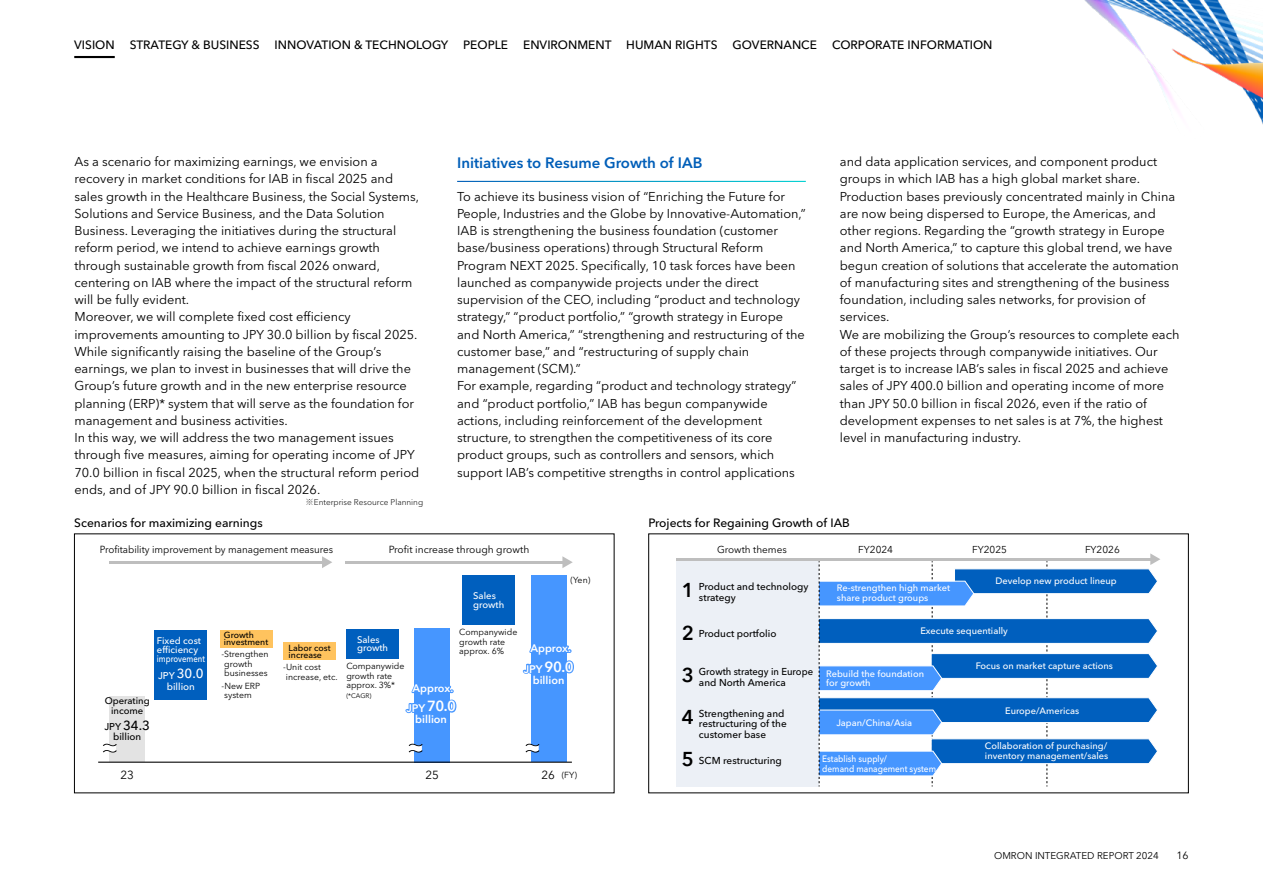
<style>
.page{position:relative;width:1263px;height:893px;background:#fff}
.page>*{position:absolute;margin:0;border:0;box-sizing:border-box;transform-origin:0 0}
.t1{font:600 15px "Avenir Next W1 G";color:#005eb8}
.t2{font:600 14.55px "Avenir Next W1 G";color:#fff}
.t3{font:500 13.2px "Avenir Next W1 G";color:#000}
.t4{font:500 13.2px "Avenir Next W1 G";color:#fff}
.t5{font:12.75px/17.2px "Avenir Next W1 G";color:#000}
.t6{font:500 12px "Avenir Next W1 G";color:#000}
.t7{font:11.7px "Avenir Next W1 G";color:#000}
.t8{font:600 10.95px "Avenir Next W1 G";color:#fff}
.t9{font:10.5px "Avenir Next W1 G";color:#000}
.t10{font:10.2px "Avenir Next W1 G";color:#000;scale:.96 1}
.t11{font:10.2px "Avenir Next W1 G";color:#000}
.t12{font:500 10.05px/10.6px "Avenir Next W1 G";color:#000}
.t13{font:500 10.05px/10.6px "Avenir Next W1 G";color:#000;scale:.95 1}
.t14{font:10.05px "Avenir Next W1 G";color:#000}
.t15{font:500 9.9px "Avenir Next W1 G";color:#000}
.t16{font:500 9.9px "Avenir Next W1 G";color:#fff}
.t17{font:9.75px "Avenir Next W1 G";color:#000}
.t18{font:500 9.45px/8.7px "Avenir Next W1 G";color:#fff}
.t19{font:500 9.45px/10.2px "Avenir Next W1 G";color:#000;text-align:center}
.t20{font:500 9.3px/10.1px "Avenir Next W1 G";color:#fff}
.t21{font:500 9.3px/10.1px "Avenir Next W1 G";color:#fff;scale:.9 1}
.t22{font:8.7px/9.4px "Avenir Next W1 G";color:#000}
.t23{font:500 8.7px/7.4px "Avenir Next W1 G";color:#000}
.t24{font:300 8.25px "Avenir Next W1 G";color:#000}
.t25{font:6.6px "Avenir Next W1 G";color:#000}
.s1{font-family:"Shorai Sans Std N Var";font-weight:400}
.s2{font-size:9.9px}
.s3{font-size:10.95px}
.s4{font-size:11.7px}
.s5{font-weight:600;font-size:19.95px}
</style>
<div class="page">
<img style="left:73px;top:0;width:1190px;height:794px">
<hr style="left:457px;top:181px;width:349px;height:1px;background:#fff">
<div style="left:110px;top:696px;width:35px;height:66px;background:#e3e3e3"></div>
<div style="left:155px;top:630px;width:52px;height:69px;background:#005fbe"></div>
<div style="left:220px;top:630px;width:53px;height:17px;background:#ffc35e"></div>
<div style="left:284px;top:642px;width:52px;height:17px;background:#ffc35e"></div>
<div style="left:346px;top:629px;width:52px;height:30px;background:#005fbe"></div>
<div style="left:462px;top:575px;width:52px;height:50px;background:#005fbe"></div>
<div style="left:414px;top:628px;width:35px;height:134px;background:#4696ff"></div>
<div style="left:531px;top:575px;width:35px;height:187px;background:#4696ff"></div>
<hr style="left:98px;top:762px;width:474px;height:1px;background:#000">
<svg style="left:103px;top:744px;width:14px;height:8px"></svg>
<svg style="left:409px;top:744px;width:14px;height:8px"></svg>
<svg style="left:525px;top:744px;width:14px;height:8px"></svg>
<svg style="left:404px;top:680px;width:53px;height:49px"></svg>
<svg style="left:521px;top:640px;width:54px;height:50px"></svg>
<hr style="left:109px;top:561px;width:216px;height:3px;background:#bebebe">
<svg style="left:322px;top:556px;width:10px;height:12px"></svg>
<hr style="left:345px;top:561px;width:221px;height:3px;background:#bebebe">
<svg style="left:562px;top:556px;width:11px;height:12px"></svg>
<div style="left:677px;top:560px;width:142px;height:226px;background:#ecf0f6"></div>
<hr style="left:677px;top:558px;width:477px;height:3px;background:#bebebe">
<svg style="left:816px;top:553px;width:344px;height:233px"></svg>
<hr style="left:74px;top:56px;width:41px;height:2px;background:#000">
<p class="t6" style="left:74px;top:37px;width:42px">VISION</p>
<p class="t6" style="left:130px;top:37px;width:131px">STRATEGY &amp; BUSINESS</p>
<p class="t6" style="left:275px;top:37px;width:235px">INNOVATION &amp; TECHNOLOGY PEOPLE</p>
<p class="t6" style="left:523px;top:37px;width:196px">ENVIRONMENT HUMAN RIGHTS</p>
<p class="t6" style="left:732px;top:37px;width:261px">GOVERNANCE CORPORATE INFORMATION</p>
<p class="t5" style="left:74px;top:153px;width:346px">As a scenario for maximizing earnings, we envision a recovery in market conditions for IAB in fiscal 2025 and sales growth in the Healthcare Business, the Social Systems, Solutions and Service Business, and the Data Solution Business. Leveraging the initiatives during the structural reform period, we intend to achieve earnings growth through sustainable growth from fiscal 2026 onward, centering on IAB where the impact of the structural reform will be fully evident.<br>Moreover, we will complete fixed cost efficiency improvements amounting to JPY 30.0 billion by fiscal 2025.<br>While significantly raising the baseline of the Group’s earnings, we plan to invest in businesses that will drive the Group’s future growth and in the new enterprise resource planning (ERP)* system that will serve as the foundation for management and business activities.<br>In this way, we will address the two management issues through five measures, aiming for operating income of JPY 70.0 billion in fiscal 2025, when the structural reform period ends, and of JPY 90.0 billion in fiscal 2026.</p>
<p class="t6" style="left:74px;top:515px;width:190px">Scenarios for maximizing earnings</p>
<p class="t6" style="left:648px;top:515px;width:203px">Projects for Regaining Growth of IAB</p>
<p class="t5" style="left:840px;top:153px;width:341px">and data application services, and component product groups in which IAB has a high global market share.<br>Production bases previously concentrated mainly in China are now being dispersed to Europe, the Americas, and other regions. Regarding the “growth strategy in Europe and North America,” to capture this global trend, we have begun creation of solutions that accelerate the automation of manufacturing sites and strengthening of the business foundation, including sales networks, for provision of services.<br>We are mobilizing the Group’s resources to complete each of these projects through companywide initiatives. Our target is to increase IAB’s sales in fiscal 2025 and achieve sales of JPY 400.0 billion and operating income of more than JPY 50.0 billion in fiscal 2026, even if the ratio of development expenses to net sales is at 7%, the highest level in manufacturing industry.</p>
<p class="t1" style="left:457px;top:154px;width:247px">Initiatives to Resume Growth of IAB</p>
<p class="t5" style="left:457px;top:188px;width:350px">To achieve its business vision of “Enriching the Future for People, Industries and the Globe by Innovative-Automation,” IAB is strengthening the business foundation (customer base/business operations) through Structural Reform Program NEXT 2025. Specifically, 10 task forces have been launched as companywide projects under the direct supervision of the CEO, including “product and technology strategy,” “product portfolio,” “growth strategy in Europe and North America,” “strengthening and restructuring of the customer base,” and “restructuring of supply chain management (SCM).”<br>For example, regarding “product and technology strategy” and “product portfolio,” IAB has begun companywide actions, including reinforcement of the development structure, to strengthen the competitiveness of its core product groups, such as controllers and sensors, which support IAB’s competitive strengths in control applications</p>
<p class="t24" style="left:306px;top:497px;width:119px"><span class="s1">※</span>Enterprise Resource Planning</p>
<p class="t10" style="left:100px;top:543px;width:245px">Profitability improvement by management measures</p>
<p class="t11" style="left:389px;top:543px;width:142px">Profit increase through growth</p>
<p class="t18" style="left:473px;top:591px;width:33px">Sales growth</p>
<p class="t22" style="left:570px;top:575px;width:21px">(Yen)</p>
<p class="t19" style="left:105px;top:695px;width:46px">Operating income</p>
<p class="t3" style="left:104px;top:717px;width:47px"><span class="s2">JPY</span> 34.3</p>
<p class="t15" style="left:113px;top:730px;width:30px">billion</p>
<p class="t22" style="left:459px;top:627px;width:60px">Companywide growth rate approx. 6%</p>
<p class="t23" style="left:224px;top:631px;width:46px">Growth investment</p>
<p class="t18" style="left:157px;top:637px;width:50px">Fixed cost efficiency improvement</p>
<p class="t18" style="left:357px;top:635px;width:33px">Sales growth</p>
<p class="t23" style="left:289px;top:644px;width:43px">Labor cost increase</p>
<p class="t8" style="left:530px;top:641px;width:42px">Approx.</p>
<p class="t22" style="left:224px;top:650px;width:46px;text-indent:-3px">-Strengthen growth businesses</p>
<p class="t22" style="left:224px;top:681px;width:38px;text-indent:-3px">-New ERP system</p>
<p class="t2" style="left:524px;top:658px;width:51px"><span class="s3">JPY</span> 90.0</p>
<p class="t8" style="left:533px;top:673px;width:33px">billion</p>
<p class="t22" style="left:286px;top:663px;width:53px;text-indent:-3px">-Unit cost increase, etc.</p>
<p class="t22" style="left:346px;top:662px;width:60px">Companywide growth rate approx. 3%*</p>
<p class="t25" style="left:346px;top:692px;width:27px">(*CAGR)</p>
<p class="t4" style="left:158px;top:666px;width:47px"><span class="s2">JPY</span> 30.0</p>
<p class="t16" style="left:167px;top:680px;width:30px">billion</p>
<p class="t8" style="left:413px;top:682px;width:42px">Approx.</p>
<p class="t2" style="left:406px;top:697px;width:51px"><span class="s3">JPY</span> 70.0</p>
<p class="t8" style="left:415px;top:712px;width:33px">billion</p>
<p class="t7" style="left:120px;top:768px;width:15px">23</p>
<p class="t7" style="left:425px;top:768px;width:15px">25</p>
<p class="t22" style="left:541px;top:770px;width:37px"><span class="s4">26</span> (FY)</p>
<p class="t14" style="left:717px;top:543px;width:71px">Growth themes</p>
<p class="t14" style="left:858px;top:543px;width:36px">FY2024</p>
<p class="t14" style="left:972px;top:543px;width:36px">FY2025</p>
<p class="t14" style="left:1085px;top:543px;width:36px">FY2026</p>
<p class="t12" style="left:699px;top:581px;width:111px;text-indent:-17px"><span class="s5">1</span> Product and technology strategy</p>
<p class="t12" style="left:682px;top:629px;width:96px"><span class="s5">2</span> Product portfolio</p>
<p class="t13" style="left:699px;top:666px;width:122px;text-indent:-17px"><span class="s5">3</span> Growth strategy in Europe and North America</p>
<p class="t12" style="left:699px;top:708px;width:89px;text-indent:-17px"><span class="s5">4</span> Strengthening and restructuring of the customer base</p>
<p class="t12" style="left:682px;top:755px;width:101px"><span class="s5">5</span> SCM restructuring</p>
<p class="t20" style="left:995px;top:575px;width:123px">Develop new product lineup</p>
<p class="t20" style="left:837px;top:582px;width:115px">Re-strengthen high market share product groups</p>
<p class="t20" style="left:920px;top:625px;width:89px">Execute sequentially</p>
<p class="t20" style="left:976px;top:661px;width:139px">Focus on market capture actions</p>
<p class="t20" style="left:826px;top:668px;width:99px">Rebuild the foundation for growth</p>
<p class="t20" style="left:1005px;top:705px;width:76px">Europe/Americas</p>
<p class="t20" style="left:836px;top:717px;width:77px">Japan/China/Asia</p>
<p class="t20" style="left:985px;top:741px;width:125px">Collaboration of purchasing/ inventory management/sales</p>
<p class="t21" style="left:822px;top:753px;width:128px">Establish supply/<br>demand management system</p>
<p class="t17" style="left:994px;top:850px;width:166px">OMRON INTEGRATED REPORT 2024</p>
<p class="t9" style="left:1176px;top:849px;width:14px">16</p>
</div>
